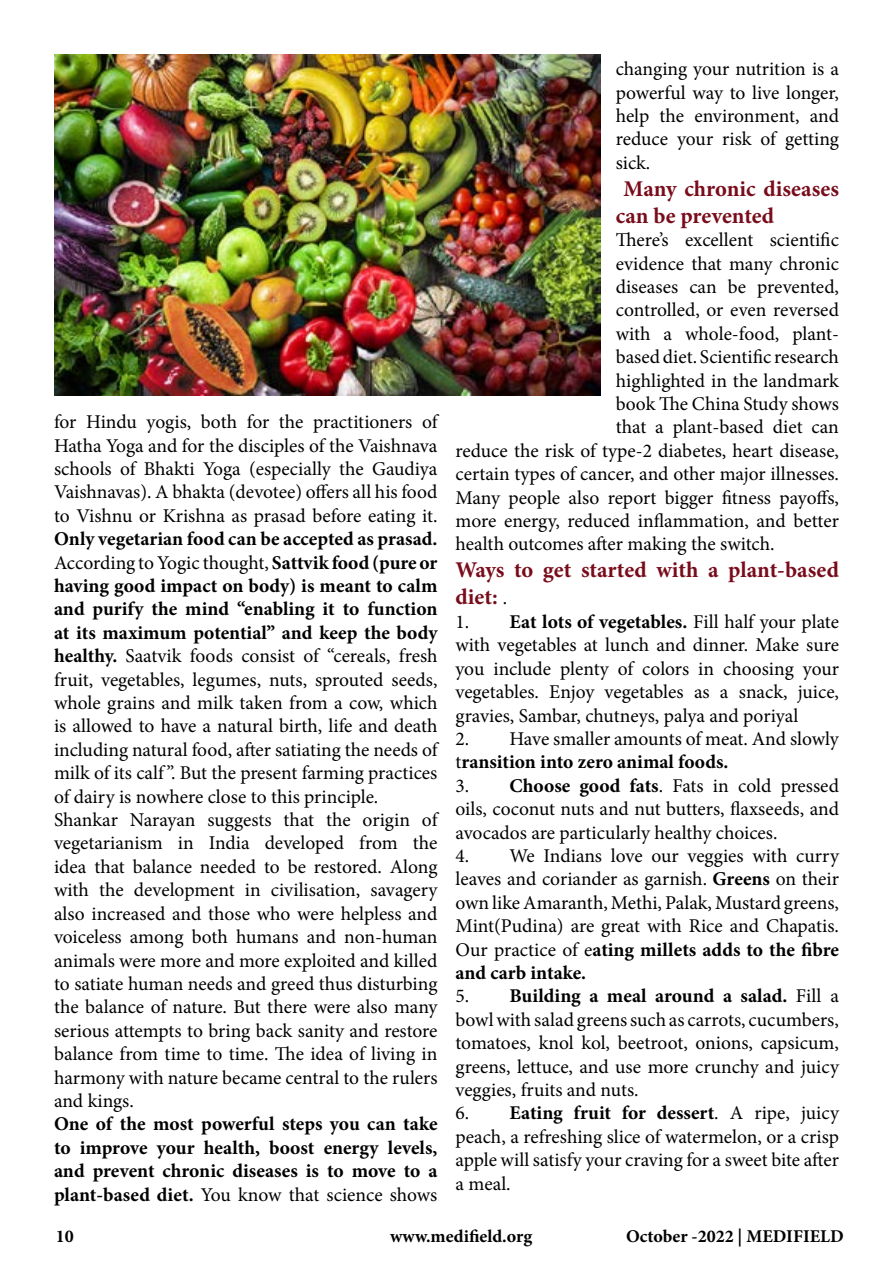
<style>
.page{position:relative;width:893px;height:1263px;background:#fff}
.page>*{position:absolute;margin:0;border:0;box-sizing:border-box;transform-origin:0 0}
.t1{font:700 22.5px/27px "Minion Pro";color:#790c1b}
.t2{font:19.5px/23.4px "Minion Pro";letter-spacing:-.005em;color:#000;text-align:justify}
.t3{font:700 19.5px/23.4px "Minion Pro";color:#000;text-align:justify}
.t4{font:700 18px "Minion Pro";color:#000}
.s1{font-weight:700}
.s2{font-weight:400}
.s3{font-weight:400;font-size:19.5px;color:#000}
</style>
<div class="page">
<img style="left:54px;top:54px;width:546px;height:341px">
<p class="t2" style="left:54px;top:410px;width:387px">for Hindu yogis, both for the practitioners of Hatha Yoga and for the disciples of the Vaishnava schools of Bhakti Yoga (especially the Gaudiya Vaishnavas). A bhakta (devotee) offers all his food to Vishnu or Krishna as prasad before eating it.</p>
<p class="t2" style="left:54px;top:527px;width:387px;text-align:left"><span class="s1">Only vegetarian food can be accepted as prasad.<br></span>According to Yogic thought, <span class="s1">Sattvik food (pure or having good impact on body) is meant to calm and purify the mind “enabling it to function at its maximum potential” and keep the body healthy.</span> Saatvik foods consist of “cereals, fresh fruit, vegetables, legumes, nuts, sprouted seeds, whole grains and milk taken from a cow, which is allowed to have a natural birth, life and death including natural food, after satiating the needs of milk of its calf”. But the present farming practices of dairy is nowhere close to this principle.<br>Shankar Narayan suggests that the origin of vegetarianism in India developed from the idea that balance needed to be restored. Along with the development in civilisation, savagery also increased and those who were helpless and voiceless among both humans and non-human animals were more and more exploited and killed to satiate human needs and greed thus disturbing the balance of nature. But there were also many serious attempts to bring back sanity and restore balance from time to time. The idea of living in harmony with nature became central to the rulers and kings.</p>
<p class="t3" style="left:54px;top:1112px;width:385px">One of the most powerful steps you can take to improve your health, boost energy levels, and prevent chronic diseases is to move to a plant-based diet. <span class="s2">You know that science shows</span></p>
<p class="t2" style="left:616px;top:57px;width:225px">changing your nutrition is a powerful way to live longer, help the environment, and reduce your risk of getting sick.</p>
<p class="t1" style="left:616px;top:175px;width:225px;text-indent:8px">Many chronic diseases can be prevented</p>
<p class="t2" style="left:616px;top:228px;width:225px">There’s excellent scientific</p>
<p class="t2" style="left:616px;top:252px;width:225px">evidence that many chronic</p>
<p class="t2" style="left:616px;top:275px;width:225px">diseases can be prevented,</p>
<p class="t2" style="left:616px;top:299px;width:225px">controlled, or even reversed</p>
<p class="t2" style="left:616px;top:322px;width:225px">with a whole-food, plant-</p>
<p class="t2" style="left:616px;top:345px;width:225px">based diet. Scientific research</p>
<p class="t2" style="left:616px;top:369px;width:225px">highlighted in the landmark</p>
<p class="t2" style="left:616px;top:392px;width:225px">book The China Study shows</p>
<p class="t2" style="left:616px;top:416px;width:225px">that a plant-based diet can</p>
<p class="t2" style="left:455px;top:439px;width:385px">reduce the risk of type-2 diabetes, heart disease,</p>
<p class="t2" style="left:455px;top:462px;width:385px">certain types of cancer, and other major illnesses.</p>
<p class="t2" style="left:455px;top:486px;width:385px">Many people also report bigger fitness payoffs,</p>
<p class="t2" style="left:455px;top:509px;width:385px">more energy, reduced inflammation, and better</p>
<p class="t2" style="left:455px;top:533px;width:321px">health outcomes after making the switch.</p>
<p class="t1" style="left:455px;top:556px;width:385px">Ways to get started with a plant-based diet: <span class="s3">.</span></p>
<p class="t2" style="left:455px;top:610px;width:385px">1. <span class="s1">Eat lots of vegetables.</span> Fill half your plate with vegetables at lunch and dinner. Make sure you include plenty of colors in choosing your vegetables. Enjoy vegetables as a snack, juice, gravies, Sambar, chutneys, palya and poriyal</p>
<p class="t2" style="left:455px;top:727px;width:385px">2. Have smaller amounts of meat. And slowly t<span class="s1">ransition into zero animal foods.</span></p>
<p class="t2" style="left:455px;top:774px;width:385px">3. <span class="s1">Choose good fats</span>. Fats in cold pressed oils, coconut nuts and nut butters, flaxseeds, and avocados are particularly healthy choices.</p>
<p class="t2" style="left:455px;top:844px;width:385px">4. We Indians love our veggies with curry leaves and coriander as garnish. <span class="s1">Greens</span> on their own like Amaranth, Methi, Palak, Mustard greens, Mint(Pudina) are great with Rice and Chapatis.<br>Our practice of e<span class="s1">ating millets adds to the fibre and carb intake.</span></p>
<p class="t2" style="left:455px;top:984px;width:385px">5. <span class="s1">Building a meal around a salad.</span> Fill a bowl with salad greens such as carrots, cucumbers, tomatoes, knol kol, beetroot, onions, capsicum, greens, lettuce, and use more crunchy and juicy veggies, fruits and nuts.</p>
<p class="t2" style="left:455px;top:1101px;width:385px">6. <span class="s1">Eating fruit for dessert</span>. A ripe, juicy peach, a refreshing slice of watermelon, or a crisp apple will satisfy your craving for a sweet bite after a meal.</p>
<p class="t4" style="left:56px;top:1224px;width:19px">10</p>
<p class="t4" style="left:390px;top:1224px;width:144px">www.medifield.org</p>
<p class="t4" style="left:626px;top:1224px;width:219px">October -2022 | MEDIFIELD</p>
</div>
